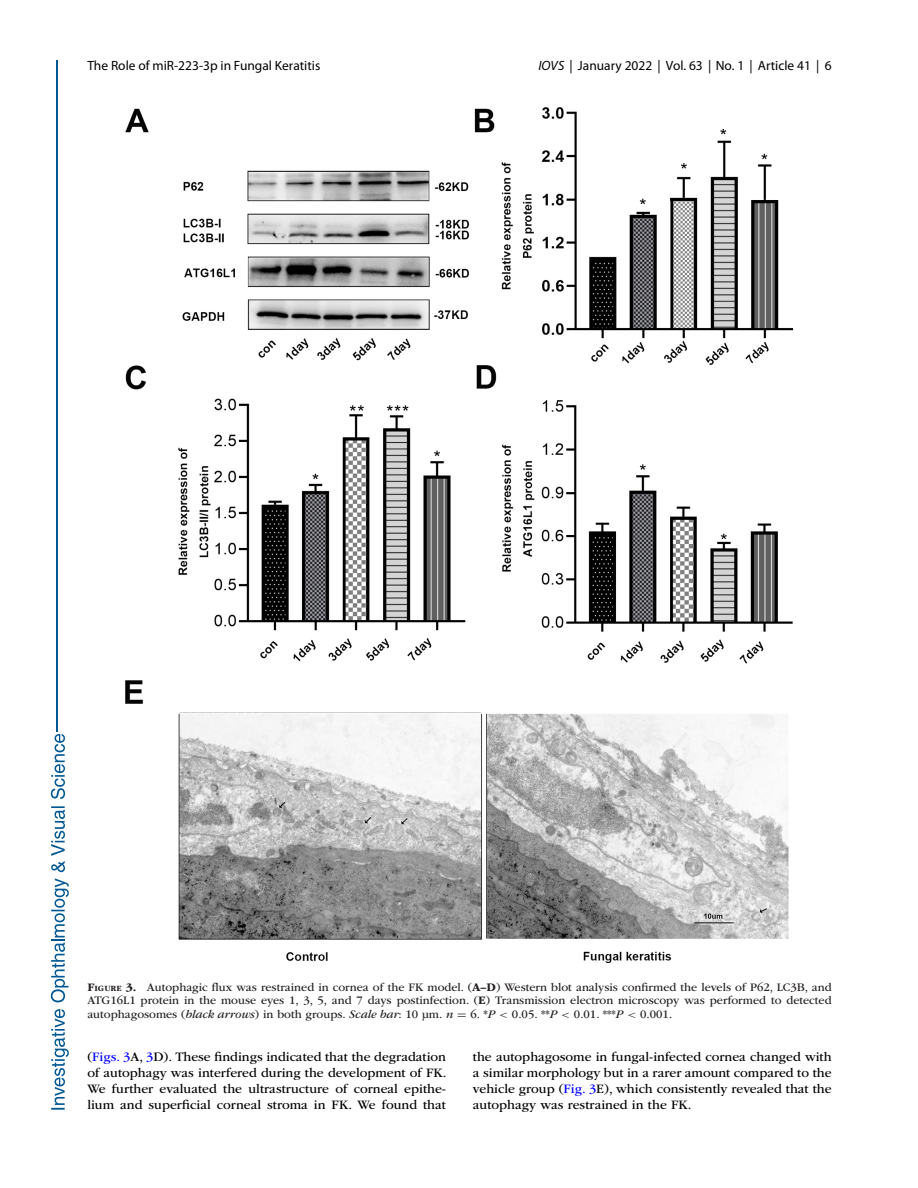
<style>
.page{position:relative;width:918px;height:1188px;background:#fff}
.page>*{position:absolute;margin:0;border:0;box-sizing:border-box;transform-origin:0 0}
.t1{font:13.5px/15.8px "ITC Garamond Std";color:#000;text-align:justify}
.t2{font:13.5px "Myriad Pro";color:#000}
.t3{font:12px/13.5px "ITC Garamond Std";color:#231f20;text-align:justify}
.s1{font-style:italic}
.s2{font-weight:700}
.s3{font-weight:700;font-size:8.4px}
.s4{font-family:"MTSY"}
.s5{font-family:"RMTMI"}
.s6{color:#00f}
</style>
<div class="page">
<hr style="left:57px;top:60px;width:1px;height:672px;background:#005892">
<svg style="left:51px;top:734px;width:18px;height:376px"></svg>
<img style="left:126px;top:108px;width:667px;height:854px">
<p class="t2" style="left:87px;top:57px;width:234px">The Role of miR-223-3p in Fungal Keratitis</p>
<p class="t2" style="left:539px;top:57px;width:295px"><span class="s1">IOVS</span> | January 2022 | Vol. 63 | No. 1 | Article 41 | 6</p>
<p class="t3" style="left:87px;top:981px;width:746px"><span class="s2">F</span><span class="s3">IGURE</span> <span class="s2">3.</span> Autophagic flux was restrained in cornea of the FK model. (<span class="s2">A–D</span>) Western blot analysis confirmed the levels of P62, LC3B, and ATG16L1 protein in the mouse eyes 1, 3, 5, and 7 days postinfection. (<span class="s2">E</span>) Transmission electron microscopy was performed to detected autophagosomes (<span class="s1">black arrows</span>) in both groups. <span class="s1">Scale bar</span>: 10 μm. <span class="s1">n</span> <span class="s4">=</span> 6. *<span class="s1">P</span> <span class="s5">&lt;</span> 0.05. **<span class="s1">P</span> <span class="s5">&lt;</span> 0.01. ***<span class="s1">P</span> <span class="s5">&lt;</span> 0.001.</p>
<p class="t1" style="left:87px;top:1050px;width:361px">(<span class="s6">Figs. 3</span>A, <span class="s6">3</span>D). These findings indicated that the degradation of autophagy was interfered during the development of FK.<br>We further evaluated the ultrastructure of corneal epithe&shy;lium and superficial corneal stroma in FK. We found that</p>
<p class="t1" style="left:473px;top:1050px;width:360px">the autophagosome in fungal-infected cornea changed with a similar morphology but in a rarer amount compared to the vehicle group (<span class="s6">Fig. 3</span>E), which consistently revealed that the autophagy was restrained in the FK.</p>
</div>
